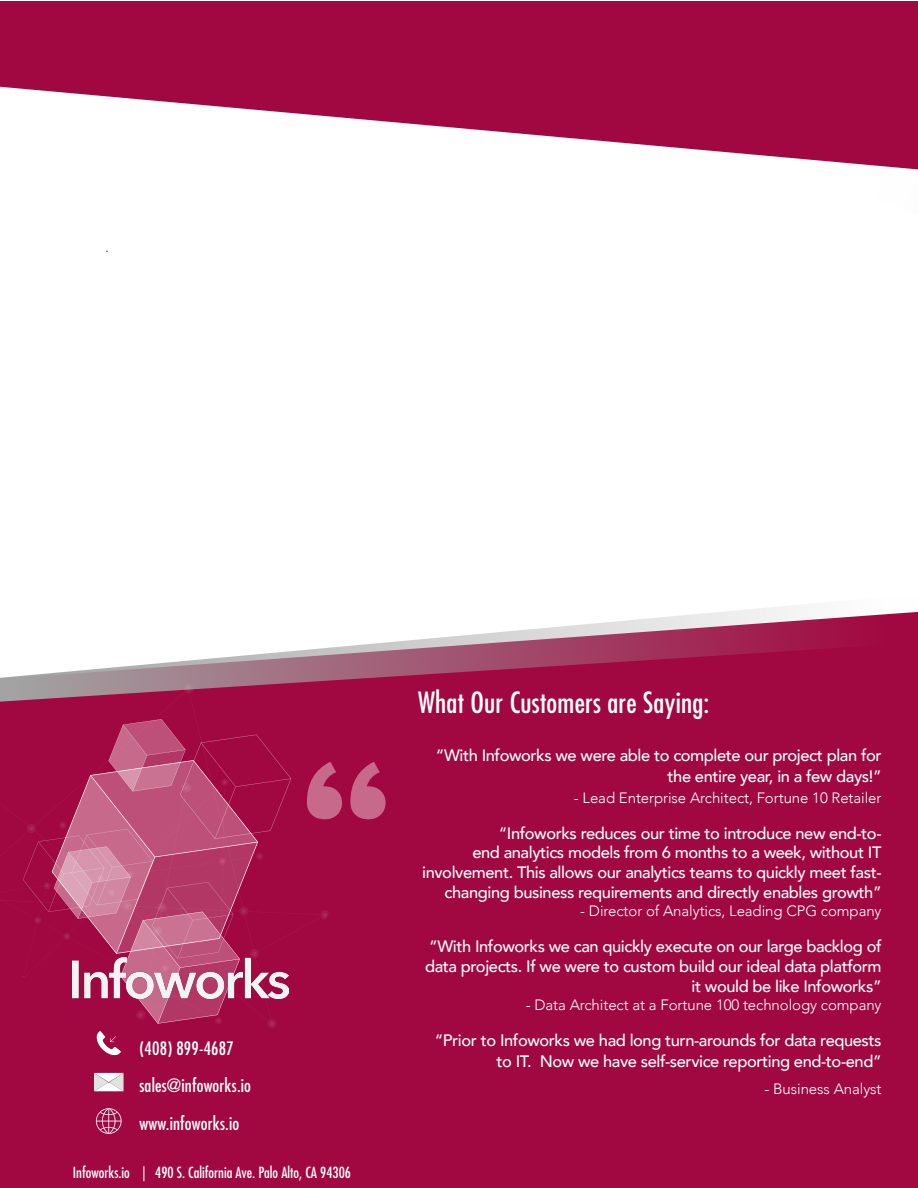
<style>
.page{position:relative;width:918px;height:1188px;background:#fff}
.page>*{position:absolute;margin:0;border:0;box-sizing:border-box;transform-origin:0 0}
.body{font:condensed 28.5px "Futura Std";letter-spacing:.01em;color:#fff}
.t1{font:condensed 18px "Futura Std";letter-spacing:.01em;color:#fff}
.body-2{font:500 16.5px/19.8px "Avenir";letter-spacing:-.025em;color:#fff;text-align:right}
.body-3{font:300 15px "Avenir";letter-spacing:-.005em;color:#fff}
.t2{font:condensed 15px "Futura Std";color:#fff}
.body-4{font:300 15px "Avenir";color:#3d3d3d}
</style>
<div class="page">
<div style="left:0;top:2px;width:918px;height:1186px;background:#a10740"></div>
<div style="left:0;top:87px;width:877px;height:507px;background:#fff"></div>
<svg style="left:0;top:594px;width:918px;height:90px"></svg>
<svg style="left:0;top:684px;width:329px;height:235px"></svg>
<svg style="left:323px;top:913px;width:5px;height:5px"></svg>
<svg style="left:186px;top:686px;width:5px;height:6px"></svg>
<svg style="left:0;top:778px;width:21px;height:141px"></svg>
<svg style="left:307px;top:762px;width:79px;height:57px"></svg>
<svg style="left:94px;top:1073px;width:30px;height:18px"></svg>
<svg style="left:96px;top:1108px;width:26px;height:26px"></svg>
<svg style="left:21px;top:719px;width:270px;height:336px"></svg>
<img style="left:73px;top:957px;width:215px;height:42px">
<div style="left:877px;top:165px;width:41px;height:444px;background:#fff"></div>
<p class="body-4" style="left:105px;top:238px;width:5px">.</p>
<p class="t1" style="left:140px;top:1038px;width:96px">(408) 899-4687</p>
<p class="t1" style="left:140px;top:1075px;width:113px">sales@infoworks.io</p>
<p class="t1" style="left:140px;top:1113px;width:101px">www.infoworks.io</p>
<p class="t2" style="left:73px;top:1164px;width:280px">Infoworks.io | 490 S. California Ave. Palo Alto, CA 94306</p>
<p class="body" style="left:418px;top:685px;width:293px">What Our Customers are Saying:</p>
<p class="body-2" style="left:436px;top:743px;width:447px;line-height:21px">“With Infoworks we were able to complete our project plan for the entire year, in a few days!”</p>
<p class="body-3" style="left:574px;top:789px;width:309px">- Lead Enterprise Architect, Fortune 10 Retailer</p>
<p class="body-2" style="left:422px;top:822px;width:461px">“Infoworks reduces our time to introduce new end-to-<br>end analytics models from 6 months to a week, without IT involvement. This allows our analytics teams to quickly meet fast&shy;changing business requirements and directly enables growth”</p>
<p class="body-3" style="left:580px;top:902px;width:303px">- Director of Analytics, Leading CPG company</p>
<p class="body-2" style="left:425px;top:935px;width:458px">“With Infoworks we can quickly execute on our large backlog of data projects. If we were to custom build our ideal data platform it would be like Infoworks”</p>
<p class="body-3" style="left:526px;top:996px;width:357px">- Data Architect at a Fortune 100 technology company</p>
<p class="body-2" style="left:435px;top:1028px;width:448px;line-height:21px">“Prior to Infoworks we had long turn-arounds for data requests to IT. Now we have self-service reporting end-to-end”</p>
<p class="body-3" style="left:764px;top:1080px;width:119px">- Business Analyst</p>
</div>
